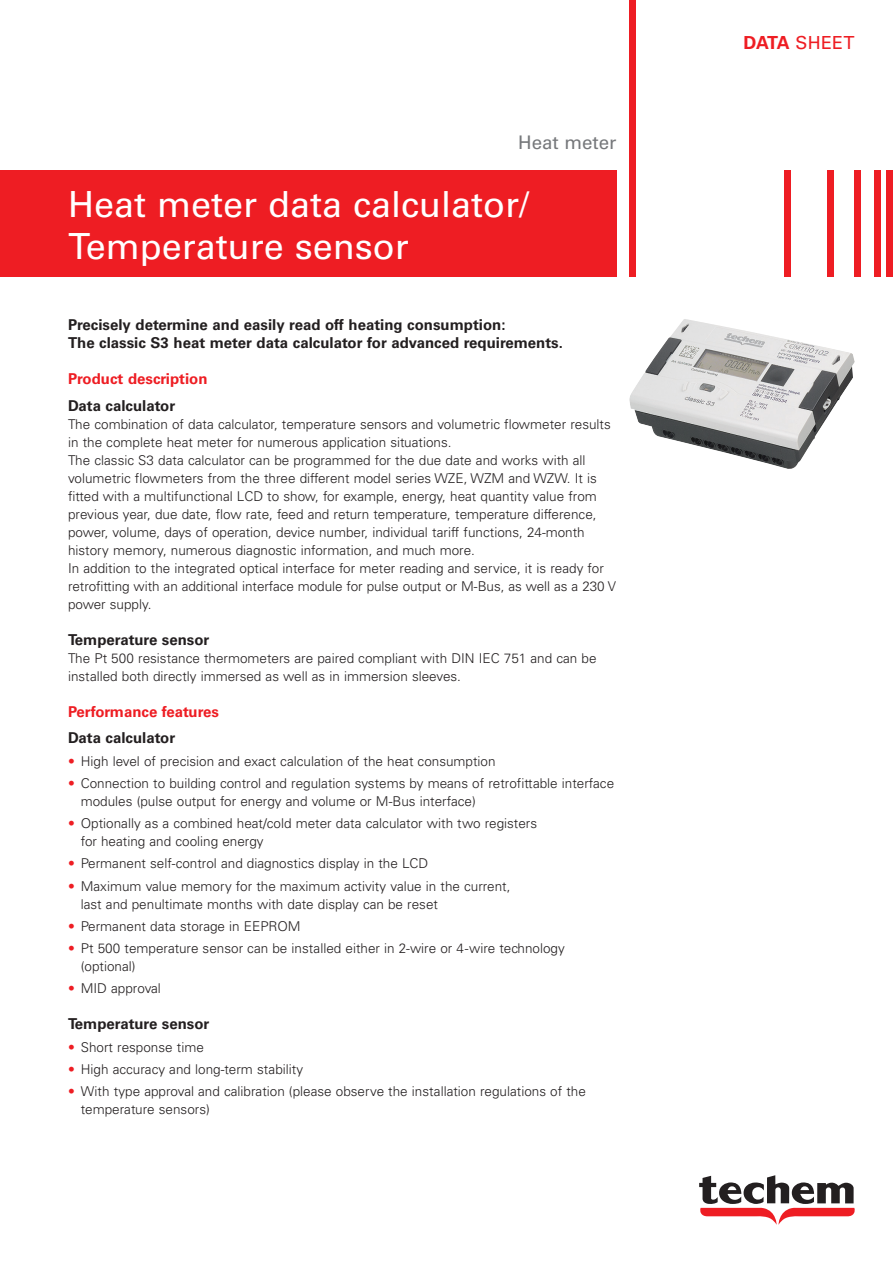
<style>
.page{position:relative;width:893px;height:1263px;background:#fff}
.page>*{position:absolute;margin:0;border:0;box-sizing:border-box;transform-origin:0 0}
.t1{font:36px "Univers";color:#fff}
.t2{font:18.75px "Univers";color:#76787b}
.t3{font:18px "Univers";letter-spacing:.01em;color:#ee1d23}
.t4{font:700 15px "Univers";color:#231f20}
.t5{font:700 15px "Univers";color:#ee1d23}
.Bulletpoints{font:300 13.5px/18px "Univers";color:#231f20}
.s1{color:#ee1d23}
.s2{font-weight:700}
</style>
<div class="page">
<div style="left:629px;top:0;width:7px;height:276px;background:#ee1d23"></div>
<div style="left:784px;top:170px;width:7px;height:107px;background:#ee1d23"></div>
<div style="left:887px;top:170px;width:6px;height:106px;background:#ee1d23"></div>
<div style="left:0;top:170px;width:617px;height:106px;background:#ee1d23"></div>
<div style="left:827px;top:170px;width:6px;height:106px;background:#ee1d23"></div>
<div style="left:855px;top:170px;width:6px;height:106px;background:#ee1d23"></div>
<div style="left:874px;top:170px;width:6px;height:106px;background:#ee1d23"></div>
<svg style="left:699px;top:1175px;width:156px;height:50px"></svg>
<img style="left:629px;top:319px;width:226px;height:150px">
<p class="t2" style="left:518px;top:131px;width:100px">Heat meter</p>
<p class="t1" style="left:68px;top:183px;width:463px">Heat meter data calculator/</p>
<p class="t1" style="left:68px;top:225px;width:342px">Temperature sensor</p>
<p class="t4" style="left:68px;top:316px;width:439px">Precisely determine and easily read off heating consumption:</p>
<p class="t4" style="left:68px;top:334px;width:496px">The classic S3 heat meter data calculator for advanced requirements.</p>
<p class="t5" style="left:68px;top:370px;width:141px">Product description</p>
<p class="t4" style="left:68px;top:397px;width:109px">Data calculator</p>
<p class="Bulletpoints" style="left:68px;top:415px;width:544px">The combination of data calculator, temperature sensors and volumetric flowmeter results in the complete heat meter for numerous application situations.</p>
<p class="Bulletpoints" style="left:68px;top:451px;width:530px">The classic S3 data calculator can be programmed for the due date and works with all volumetric flowmeters from the three different model series WZE, WZM and WZW. It is fitted with a multifunctional LCD to show, for example, energy, heat quantity value from previous year, due date, flow rate, feed and return temperature, temperature difference, power, volume, days of operation, device number, individual tariff functions, 24-month history memory, numerous diagnostic information, and much more.</p>
<p class="Bulletpoints" style="left:68px;top:559px;width:549px">In addition to the integrated optical interface for meter reading and service, it is ready for retrofitting with an additional interface module for pulse output or M-Bus, as well as a 230 V power supply.</p>
<p class="t4" style="left:68px;top:631px;width:143px">Temperature sensor</p>
<p class="Bulletpoints" style="left:68px;top:649px;width:530px">The Pt 500 resistance thermometers are paired compliant with DIN IEC 751 and can be installed both directly immersed as well as in immersion sleeves.</p>
<p class="t5" style="left:68px;top:703px;width:153px">Performance features</p>
<p class="t4" style="left:68px;top:729px;width:109px">Data calculator</p>
<p class="Bulletpoints" style="left:68px;top:752px;width:429px"><span class="s1">•</span> High level of precision and exact calculation of the heat consumption</p>
<p class="Bulletpoints" style="left:81px;top:774px;width:535px;text-indent:-13px"><span class="s1">•</span> Connection to building control and regulation systems by means of retrofittable interface modules (pulse output for energy and volume or M-Bus interface)</p>
<p class="Bulletpoints" style="left:81px;top:814px;width:458px;text-indent:-13px"><span class="s1">•</span> Optionally as a combined heat/cold meter data calculator with two registers for heating and cooling energy</p>
<p class="Bulletpoints" style="left:68px;top:854px;width:362px"><span class="s1">•</span> Permanent self-control and diagnostics display in the LCD</p>
<p class="Bulletpoints" style="left:81px;top:877px;width:431px;text-indent:-13px"><span class="s1">•</span> Maximum value memory for the maximum activity value in the current, last and penultimate months with date display can be reset</p>
<p class="Bulletpoints" style="left:68px;top:917px;width:234px"><span class="s1">•</span> Permanent data storage in EEPROM</p>
<p class="Bulletpoints" style="left:81px;top:939px;width:486px;text-indent:-13px"><span class="s1">•</span> Pt 500 temperature sensor can be installed either in 2-wire or 4-wire technology (optional)</p>
<p class="Bulletpoints" style="left:68px;top:979px;width:94px"><span class="s1">•</span> MID approval</p>
<p class="t4" style="left:68px;top:1015px;width:143px">Temperature sensor</p>
<p class="Bulletpoints" style="left:68px;top:1038px;width:137px"><span class="s1">•</span> Short response time</p>
<p class="Bulletpoints" style="left:68px;top:1060px;width:237px"><span class="s1">•</span> High accuracy and long-term stability</p>
<p class="Bulletpoints" style="left:81px;top:1082px;width:507px;text-indent:-13px"><span class="s1">•</span> With type approval and calibration (please observe the installation regulations of the temperature sensors)</p>
<p class="t3" style="left:744px;top:32px;width:112px"><span class="s2">DATA</span> SHEET</p>
</div>
